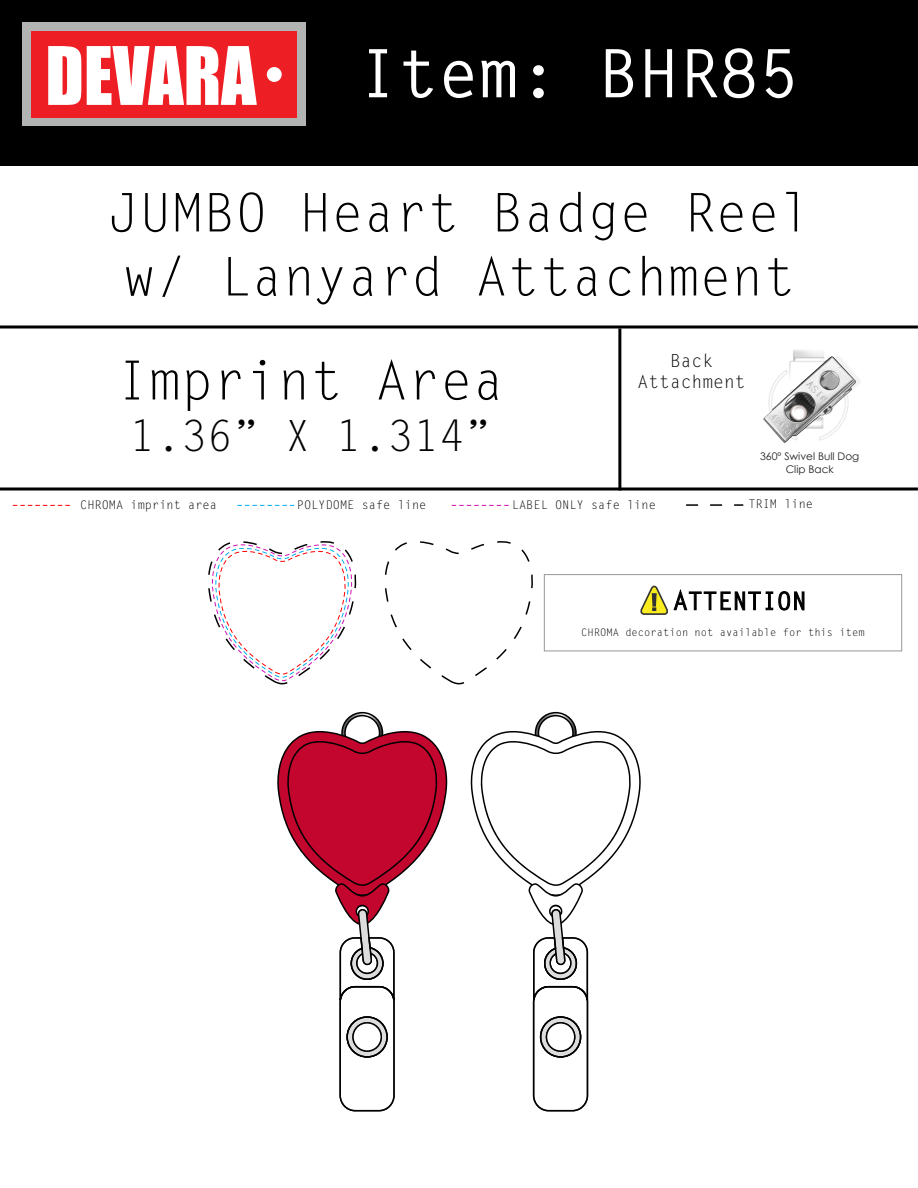
<style>
.page{position:relative;width:918px;height:1188px;background:#fff}
.page>*{position:absolute;margin:0;border:0;box-sizing:border-box;transform-origin:0 0}
.t1{font:74.4px "Impact";color:#fff;scale:.93 1}
.t2{font:700 66.9px "Letter Gothic Std";color:#fff}
.t3{font:54px "Letter Gothic Std";color:#000}
.t4{font:53.4px/64.1px "Letter Gothic Std";color:#000}
.t5{font:43.05px "Letter Gothic Std";color:#000}
.t6{font:18px/21.6px "Letter Gothic Std";color:#000;text-align:center}
.t7{font:12px "Letter Gothic Std";color:#000}
.t8{font:10.5px "Letter Gothic Std";color:#000}
.t9{font:10.5px/12.6px "Century Gothic";color:#231f20;text-align:center}
</style>
<div class="page">
<div style="left:0;top:0;width:918px;height:166px;background:#000"></div>
<div style="left:22px;top:23px;width:283px;height:103px;background:#b2b3b3"></div>
<div style="left:31px;top:31px;width:266px;height:87px;background:#ed1f24"></div>
<div style="left:267px;top:67px;width:15px;height:15px;background:#fff;border-radius:50%"></div>
<svg style="left:13px;top:505px;width:57px;height:1px"></svg>
<svg style="left:452px;top:505px;width:57px;height:1px"></svg>
<svg style="left:237px;top:505px;width:58px;height:1px"></svg>
<svg style="left:686px;top:504px;width:57px;height:2px"></svg>
<img style="left:763px;top:350px;width:97px;height:93px">
<hr style="left:0;top:326px;width:918px;height:2px;background:#000">
<hr style="left:0;top:488px;width:918px;height:2px;background:#000">
<svg style="left:385px;top:541px;width:148px;height:144px"></svg>
<svg style="left:277px;top:711px;width:171px;height:401px"></svg>
<svg style="left:470px;top:711px;width:171px;height:401px"></svg>
<hr style="left:618px;top:328px;width:3px;height:162px;background:#000">
<svg style="left:640px;top:586px;width:165px;height:29px"></svg>
<div style="left:544px;top:574px;width:358px;height:77px;border:1px solid #989898"></div>
<svg style="left:208px;top:541px;width:149px;height:144px"></svg>
<h1 class="t1" style="left:45px;top:18px;width:228px">DEVARA</h1>
<h2 class="t2" style="left:358px;top:32px;width:443px">Item: BHR85</h2>
<h3 class="t4" style="left:107px;top:182px;width:706px">JUMBO Heart Badge Reel w/ Lanyard Attachment</h3>
<h3 class="t3" style="left:116px;top:349px;width:390px">Imprint Area</h3>
<h3 class="t5" style="left:130px;top:411px;width:363px">1.36” X 1.314”</h3>
<h3 class="t6" style="left:638px;top:350px;width:109px">Back<br>Attachment</h3>
<p class="t9" style="left:760px;top:450px;width:101px">360º Swivel Bull Dog<br>Clip Back</p>
<p class="t7" style="left:80px;top:498px;width:138px">CHROMA imprint area</p>
<p class="t7" style="left:297px;top:498px;width:131px">POLYDOME safe line</p>
<p class="t7" style="left:512px;top:498px;width:145px">LABEL ONLY safe line</p>
<p class="t7" style="left:748px;top:497px;width:66px">TRIM line</p>
<p class="t8" style="left:581px;top:626px;width:285px">CHROMA decoration not available for this item</p>
</div>
